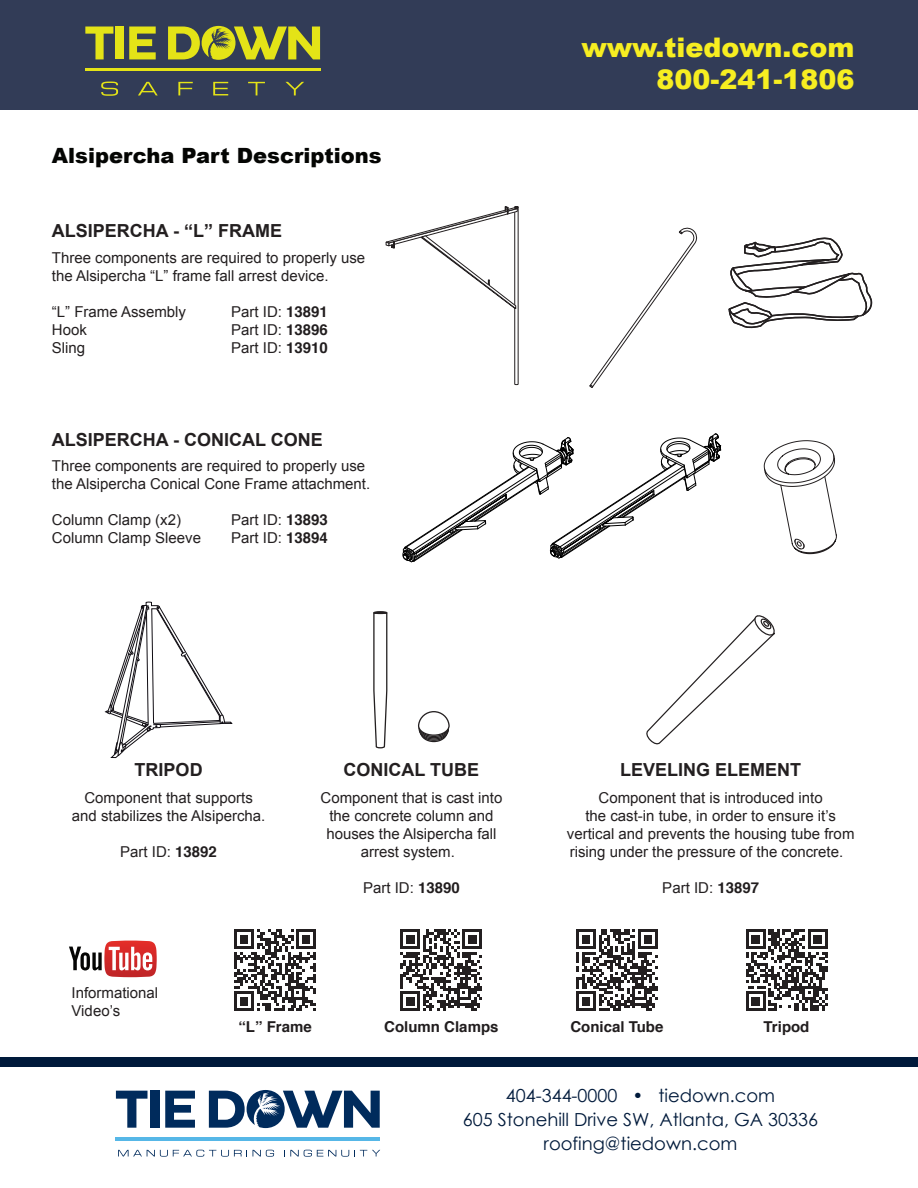
<style>
.page{position:relative;width:918px;height:1188px;background:#fff}
.page>*{position:absolute;margin:0;border:0;box-sizing:border-box;transform-origin:0 0}
.t1{font:900 27px/32.4px "Arial";color:#f7ee21;text-align:right}
.t2{font:900 21px "Arial";color:#040503}
.t3{font:18px/24px "Century Gothic";color:#001a3b;text-align:center}
.t4{font:700 18px "Arial";color:#231f20}
.t5{font:15px/18px "Arial";color:#231f20}
.t6{font:700 15px "Helvetica";color:#211d1e}
.s1{font-family:"Helvetica";font-weight:700;color:#211d1e}
</style>
<div class="page">
<div style="left:1px;top:1057px;width:917px;height:9px;background:#001a3b"></div>
<div style="left:0;top:0;width:918px;height:109px;background:#323c57"></div>
<svg style="left:85px;top:27px;width:28px;height:32px"></svg>
<div style="left:116px;top:27px;width:8px;height:32px;background:#e4e317"></div>
<svg style="left:129px;top:27px;width:27px;height:32px"></svg>
<svg style="left:168px;top:26px;width:152px;height:34px"></svg>
<hr style="left:85px;top:68px;width:236px;height:3px;background:#e4e317">
<svg style="left:101px;top:82px;width:17px;height:14px"></svg>
<svg style="left:138px;top:82px;width:20px;height:13px"></svg>
<svg style="left:178px;top:82px;width:15px;height:13px"></svg>
<svg style="left:213px;top:82px;width:15px;height:13px"></svg>
<svg style="left:248px;top:82px;width:17px;height:13px"></svg>
<svg style="left:285px;top:82px;width:19px;height:13px"></svg>
<svg style="left:116px;top:1091px;width:32px;height:37px"></svg>
<div style="left:150px;top:1091px;width:9px;height:37px;background:#002b5c"></div>
<svg style="left:165px;top:1091px;width:30px;height:37px"></svg>
<svg style="left:209px;top:1090px;width:171px;height:38px"></svg>
<hr style="left:116px;top:1137px;width:264px;height:4px;background:#56b7e7">
<svg style="left:118px;top:1150px;width:156px;height:7px"></svg>
<svg style="left:284px;top:1150px;width:96px;height:7px"></svg>
<svg style="left:385px;top:206px;width:134px;height:179px"></svg>
<svg style="left:589px;top:227px;width:109px;height:161px"></svg>
<svg style="left:728px;top:238px;width:145px;height:90px"></svg>
<svg style="left:764px;top:440px;width:73px;height:114px"></svg>
<svg style="left:402px;top:433px;width:319px;height:130px"></svg>
<svg style="left:646px;top:615px;width:129px;height:130px"></svg>
<div style="left:373px;top:611px;width:14px;height:3px;border:1px solid #231f20;border-radius:50%"></div>
<svg style="left:421px;top:723px;width:26px;height:19px"></svg>
<div style="left:420px;top:722px;width:28px;height:20px;border:1px solid #231f20;border-radius:50%"></div>
<svg style="left:420px;top:721px;width:28px;height:19px"></svg>
<div style="left:419px;top:721px;width:29px;height:20px;border:1px solid #231f20;border-radius:50%"></div>
<div style="left:419px;top:719px;width:30px;height:21px;border:1px solid #231f20;border-radius:50%"></div>
<div style="left:419px;top:718px;width:30px;height:20px;border:1px solid #231f20;border-radius:50%"></div>
<div style="left:419px;top:717px;width:30px;height:20px;border:1px solid #231f20;border-radius:50%"></div>
<svg style="left:418px;top:711px;width:32px;height:25px"></svg>
<svg style="left:373px;top:612px;width:15px;height:137px"></svg>
<svg style="left:105px;top:602px;width:128px;height:156px"></svg>
<svg style="left:401px;top:929px;width:81px;height:82px"></svg>
<svg style="left:746px;top:929px;width:81px;height:82px"></svg>
<svg style="left:576px;top:929px;width:82px;height:82px"></svg>
<svg style="left:234px;top:929px;width:82px;height:82px"></svg>
<svg style="left:69px;top:941px;width:88px;height:36px"></svg>
<h2 class="t2" style="left:52px;top:140px;width:331px">Alsipercha Part Descriptions</h2>
<p class="t4" style="left:52px;top:219px;width:232px">ALSIPERCHA - “L” FRAME</p>
<p class="t5" style="left:52px;top:249px;width:315px">Three components are required to properly use the Alsipercha “L” frame fall arrest device.</p>
<p class="t5" style="left:52px;top:303px;width:136px">“L” Frame Assembly</p>
<p class="t5" style="left:231px;top:303px;width:98px">Part ID: <span class="s1">13891</span></p>
<p class="t5" style="left:52px;top:321px;width:37px">Hook</p>
<p class="t5" style="left:231px;top:321px;width:98px">Part ID: <span class="s1">13896</span></p>
<p class="t5" style="left:52px;top:339px;width:35px">Sling</p>
<p class="t5" style="left:231px;top:339px;width:98px">Part ID: <span class="s1">13910</span></p>
<p class="t4" style="left:52px;top:428px;width:273px">ALSIPERCHA - CONICAL CONE</p>
<p class="t5" style="left:52px;top:457px;width:320px">Three components are required to properly use the Alsipercha Conical Cone Frame attachment.</p>
<p class="t5" style="left:52px;top:511px;width:131px">Column Clamp (x2)</p>
<p class="t5" style="left:231px;top:511px;width:98px">Part ID: <span class="s1">13893</span></p>
<p class="t5" style="left:52px;top:529px;width:151px">Column Clamp Sleeve</p>
<p class="t5" style="left:231px;top:529px;width:98px">Part ID: <span class="s1">13894</span></p>
<h1 class="t1" style="left:581px;top:30px;width:275px">www.tiedown.com<br>800-241-1806</h1>
<p class="t4" style="left:135px;top:757px;width:70px">TRIPOD</p>
<p class="t5" style="left:72px;top:788px;width:195px;text-align:center">Component that supports and stabilizes the Alsipercha.</p>
<p class="t5" style="left:120px;top:842px;width:98px">Part ID: <span class="s1">13892</span></p>
<p class="t5" style="left:72px;top:984px;width:88px">Informational<br>Video’s</p>
<p class="t4" style="left:344px;top:757px;width:137px">CONICAL TUBE</p>
<p class="t5" style="left:321px;top:788px;width:183px;text-align:center">Component that is cast into the concrete column and houses the Alsipercha fall arrest system.</p>
<p class="t5" style="left:363px;top:878px;width:98px">Part ID: <span class="s1">13890</span></p>
<p class="t4" style="left:620px;top:757px;width:183px">LEVELING ELEMENT</p>
<p class="t5" style="left:567px;top:788px;width:289px;text-align:center">Component that is introduced into<br>the cast-in tube, in order to ensure it’s vertical and prevents the housing tube from rising under the pressure of the concrete.</p>
<p class="t5" style="left:662px;top:878px;width:98px">Part ID: <span class="s1">13897</span></p>
<p class="t6" style="left:238px;top:1015px;width:75px">“L” Frame</p>
<p class="t6" style="left:384px;top:1015px;width:116px">Column Clamps</p>
<p class="t6" style="left:570px;top:1015px;width:95px">Conical Tube</p>
<p class="t6" style="left:764px;top:1015px;width:47px">Tripod</p>
<p class="t3" style="left:463px;top:1084px;width:357px">404-344-0000 • tiedown.com<br>605 Stonehill Drive SW, Atlanta, GA 30336 roofing@tiedown.com</p>
</div>
